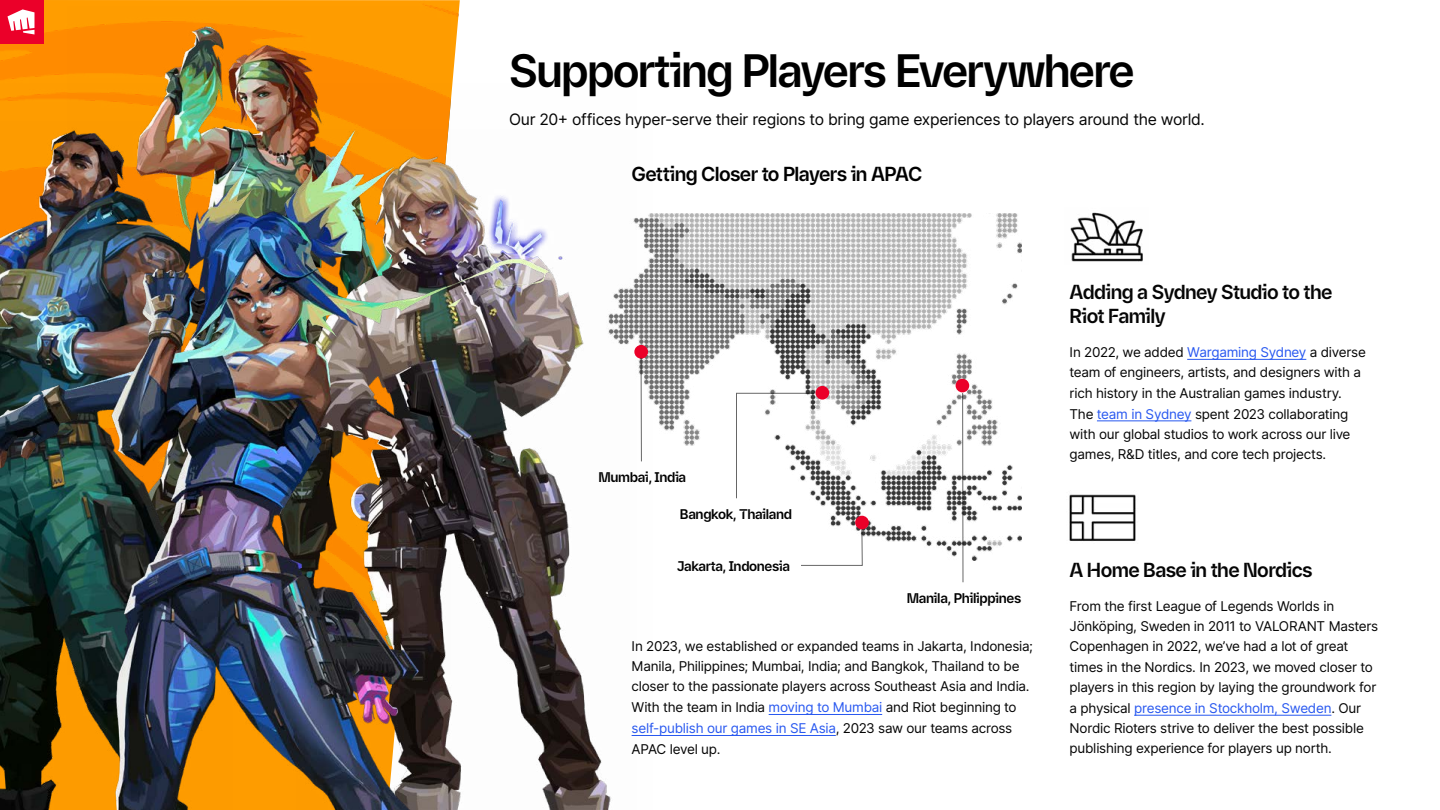
<style>
.page{position:relative;width:1440px;height:810px;background:#fff}
.page>*{position:absolute;margin:0;border:0;box-sizing:border-box;transform-origin:0 0}
.t1{font:700 45px "Riot Sans";letter-spacing:-.04em;color:#000}
.t2{font:700 19.5px/24px "Riot Sans";letter-spacing:-.03em;color:#050505}
.t3{font:700 19.5px "Riot Sans";letter-spacing:-.03em;color:#000}
.t4{font:15.75px "Inter";letter-spacing:-.02em;color:#050505}
.t5{font:13.5px/20.3px "Inter";letter-spacing:-.02em;color:#050505}
.t6{font:700 13.5px "Riot Sans";letter-spacing:-.03em;color:#000}
.s1{color:#2858f0}
</style>
<div class="page">
<div style="left:0;top:0;width:43px;height:44px;background:#eb0029"></div>
<svg style="left:7px;top:9px;width:28px;height:25px"></svg>
<hr style="left:769px;top:714px;width:113px;height:1px;background:#2858f0">
<hr style="left:632px;top:735px;width:204px;height:1px;background:#2858f0">
<hr style="left:1187px;top:359px;width:119px;height:1px;background:#2858f0">
<hr style="left:1097px;top:420px;width:94px;height:1px;background:#2858f0">
<hr style="left:1134px;top:715px;width:197px;height:1px;background:#2858f0">
<img style="left:68px;top:6px;width:382px;height:77px">
<img style="left:0;top:83px;width:632px;height:727px">
<img style="left:1070px;top:212px;width:73px;height:50px">
<img style="left:1069px;top:494px;width:67px;height:47px">
<img style="left:606px;top:213px;width:416px;height:348px">
<div style="left:634px;top:345px;width:14px;height:14px;background:#eb0029;border-radius:50%"></div>
<div style="left:855px;top:516px;width:14px;height:13px;background:#eb0029;border-radius:50%"></div>
<div style="left:816px;top:386px;width:13px;height:14px;background:#eb0029;border-radius:50%"></div>
<div style="left:956px;top:379px;width:13px;height:13px;background:#eb0029;border-radius:50%"></div>
<svg style="left:640px;top:358px;width:2px;height:104px"></svg>
<svg style="left:962px;top:392px;width:2px;height:191px"></svg>
<svg style="left:800px;top:529px;width:63px;height:37px"></svg>
<svg style="left:736px;top:393px;width:79px;height:106px"></svg>
<h1 class="t1" style="left:509px;top:36px;width:627px">Supporting Players Everywhere</h1>
<p class="t4" style="left:509px;top:108px;width:697px">Our 20+ offices hyper-serve their regions to bring game experiences to players around the world.</p>
<h2 class="t3" style="left:632px;top:159px;width:292px">Getting Closer to Players in APAC</h2>
<p class="t6" style="left:598px;top:467px;width:89px">Mumbai, India</p>
<p class="t6" style="left:680px;top:504px;width:114px">Bangkok, Thailand</p>
<p class="t6" style="left:677px;top:556px;width:114px">Jakarta, Indonesia</p>
<p class="t6" style="left:907px;top:588px;width:116px">Manila, Philippines</p>
<p class="t5" style="left:632px;top:635px;width:403px;line-height:20.5px">In 2023, we established or expanded teams in Jakarta, Indonesia; Manila, Philippines; Mumbai, India; and Bangkok, Thailand to be closer to the passionate players across Southeast Asia and India.<br>With the team in India <span class="s1">moving to Mumbai</span> and Riot beginning to <span class="s1">self-publish our games in SE Asia</span>, 2023 saw our teams across APAC level up.</p>
<h2 class="t2" style="left:1070px;top:278px;width:264px">Adding a Sydney Studio to the<br>Riot Family</h2>
<p class="t5" style="left:1070px;top:342px;width:298px">In 2022, we added <span class="s1">Wargaming Sydney</span> a diverse team of engineers, artists, and designers with a rich history in the Australian games industry.<br>The <span class="s1">team in Sydney</span> spent 2023 collaborating with our global studios to work across our live games, R&amp;D titles, and core tech projects.</p>
<h2 class="t2" style="left:1070px;top:557px;width:245px">A Home Base in the Nordics</h2>
<p class="t5" style="left:1070px;top:596px;width:310px">From the first League of Legends Worlds in Jönköping, Sweden in 2011 to VALORANT Masters Copenhagen in 2022, we’ve had a lot of great times in the Nordics. In 2023, we moved closer to players in this region by laying the groundwork for a physical <span class="s1">presence in Stockholm, Sweden</span>. Our Nordic Rioters strive to deliver the best possible publishing experience for players up north.</p>
</div>
